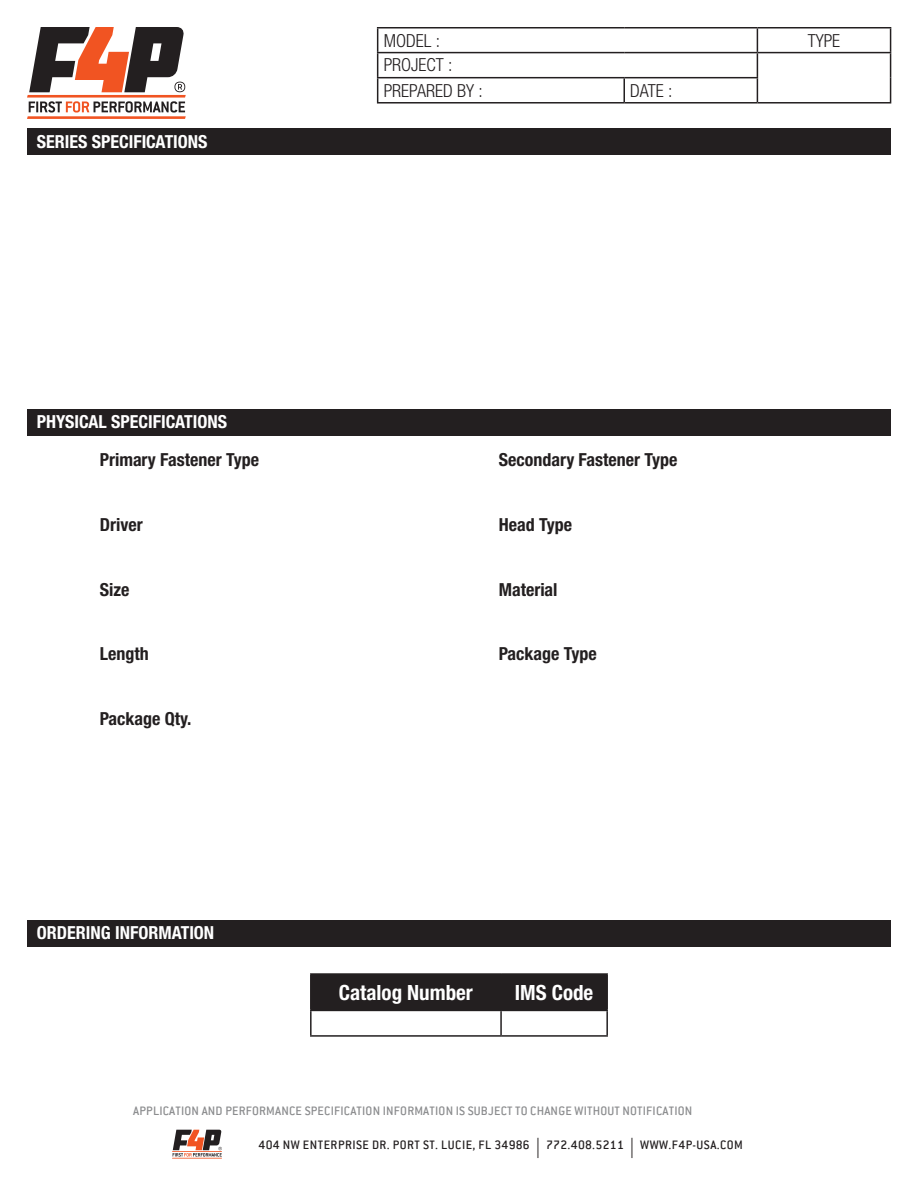
<style>
.page{position:relative;width:918px;height:1188px;background:#fff}
.page>*{position:absolute;margin:0;border:0;box-sizing:border-box;transform-origin:0 0}
.t1{font:700 condensed 21px "Helvetica Neue LT Std";color:#fff}
.t2{font:700 condensed 18px "Helvetica Neue LT Std";color:#231f20}
.t3{font:700 condensed 18px "Helvetica Neue LT Std";color:#fff}
.t4{font:300 condensed 18px/25px "Helvetica Neue LT Std";color:#231f20}
.t5{font:500 13.5px "Conduit ITC";letter-spacing:.015em;color:#8b8c8e}
.t6{font:500 13.5px "Conduit ITC";letter-spacing:.035em;color:#231f20}
.s1{font-family:"Myriad Pro";font-weight:400;font-size:20.25px}
</style>
<div class="page">
<svg style="left:27px;top:27px;width:159px;height:92px"></svg>
<hr style="left:172px;top:1151px;width:50px;height:1px;background:#f15422">
<hr style="left:172px;top:1158px;width:50px;height:1px;background:#f15422">
<svg style="left:173px;top:1130px;width:49px;height:27px"></svg>
<hr style="left:377px;top:27px;width:247px;height:1px;background:#231f20">
<hr style="left:624px;top:27px;width:133px;height:1px;background:#231f20">
<hr style="left:757px;top:27px;width:134px;height:1px;background:#231f20">
<hr style="left:377px;top:52px;width:247px;height:1px;background:#231f20">
<hr style="left:624px;top:52px;width:133px;height:1px;background:#231f20">
<hr style="left:757px;top:52px;width:134px;height:1px;background:#231f20">
<hr style="left:377px;top:77px;width:247px;height:1px;background:#231f20">
<svg style="left:377px;top:28px;width:1px;height:74px"></svg>
<hr style="left:624px;top:77px;width:134px;height:1px;background:#231f20">
<hr style="left:623px;top:78px;width:2px;height:24px;background:#231f20">
<svg style="left:757px;top:28px;width:1px;height:74px"></svg>
<svg style="left:890px;top:28px;width:1px;height:74px"></svg>
<hr style="left:377px;top:102px;width:247px;height:2px;background:#231f20">
<hr style="left:624px;top:102px;width:133px;height:2px;background:#231f20">
<hr style="left:757px;top:102px;width:134px;height:2px;background:#231f20">
<div style="left:27px;top:129px;width:864px;height:26px;background:#231f20"></div>
<div style="left:27px;top:410px;width:864px;height:26px;background:#231f20"></div>
<div style="left:27px;top:921px;width:864px;height:26px;background:#231f20"></div>
<div style="left:312px;top:975px;width:294px;height:35px;background:#231f20"></div>
<hr style="left:310px;top:973px;width:191px;height:2px;background:#231f20">
<hr style="left:310px;top:975px;width:2px;height:35px;background:#231f20">
<hr style="left:501px;top:973px;width:107px;height:2px;background:#231f20">
<hr style="left:500px;top:975px;width:2px;height:35px;background:#231f20">
<hr style="left:606px;top:975px;width:2px;height:35px;background:#231f20">
<hr style="left:310px;top:1010px;width:191px;height:1px;background:#231f20">
<hr style="left:310px;top:1011px;width:2px;height:24px;background:#231f20">
<hr style="left:501px;top:1010px;width:107px;height:1px;background:#231f20">
<hr style="left:500px;top:1011px;width:2px;height:24px;background:#231f20">
<hr style="left:606px;top:1011px;width:2px;height:24px;background:#231f20">
<hr style="left:310px;top:1035px;width:191px;height:2px;background:#231f20">
<hr style="left:501px;top:1035px;width:107px;height:2px;background:#231f20">
<p class="t3" style="left:37px;top:131px;width:172px">SERIES SPECIFICATIONS</p>
<p class="t4" style="left:384px;top:28px;width:58px">MODEL :</p>
<p class="t4" style="left:808px;top:28px;width:34px">TYPE</p>
<p class="t4" style="left:384px;top:52px;width:101px">PROJECT :<br>PREPARED BY :</p>
<p class="t4" style="left:630px;top:78px;width:44px">DATE :</p>
<p class="t3" style="left:37px;top:410px;width:192px">PHYSICAL SPECIFICATIONS</p>
<p class="t2" style="left:100px;top:449px;width:161px">Primary Fastener Type</p>
<p class="t2" style="left:100px;top:514px;width:44px">Driver</p>
<p class="t2" style="left:100px;top:578px;width:31px">Size</p>
<p class="t2" style="left:100px;top:643px;width:50px">Length</p>
<p class="t2" style="left:100px;top:708px;width:93px">Package Qty.</p>
<p class="t3" style="left:37px;top:921px;width:179px">ORDERING INFORMATION</p>
<p class="t2" style="left:499px;top:449px;width:180px">Secondary Fastener Type</p>
<p class="t2" style="left:499px;top:514px;width:75px">Head Type</p>
<p class="t2" style="left:499px;top:578px;width:60px">Material</p>
<p class="t2" style="left:499px;top:643px;width:100px">Package Type</p>
<p class="t1" style="left:339px;top:980px;width:136px">Catalog Number</p>
<p class="t1" style="left:515px;top:980px;width:80px">IMS Code</p>
<p class="t5" style="left:133px;top:1103px;width:561px">APPLICATION AND PERFORMANCE SPECIFICATION INFORMATION IS SUBJECT TO CHANGE WITHOUT NOTIFICATION</p>
<p class="t6" style="left:259px;top:1137px;width:486px">404 NW ENTERPRISE DR. PORT ST. LUCIE, FL 34986 <span class="s1">|</span> 772.408.5211 <span class="s1">|</span> WWW.F4P-USA.COM</p>
</div>
